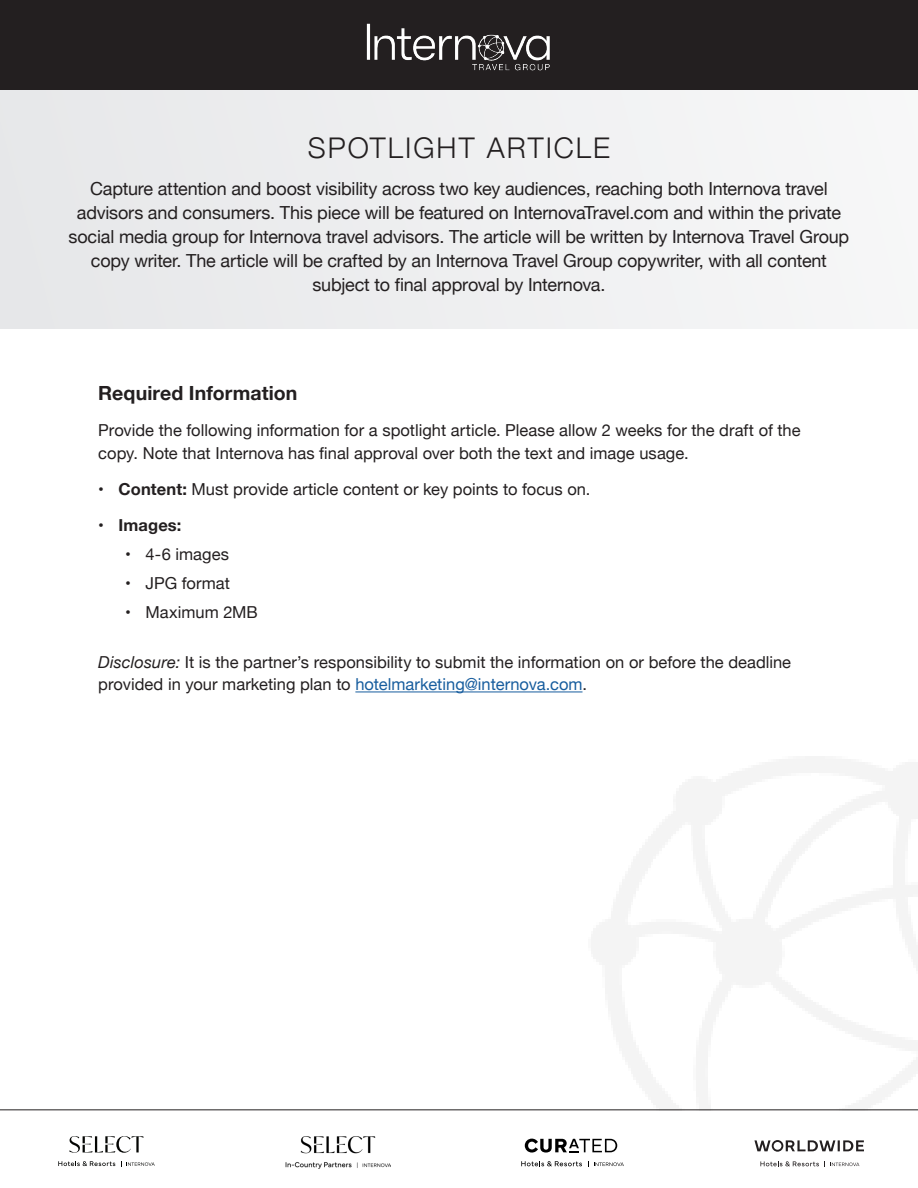
<style>
.page{position:relative;width:918px;height:1188px;background:#fff}
.page>*{position:absolute;margin:0;border:0;box-sizing:border-box;transform-origin:0 0}
.t1{font:300 28.5px "Helvetica Neue";letter-spacing:.07em;color:#231f20}
.t2{font:700 19.5px "Helvetica Neue";letter-spacing:.005em;color:#231f20}
.t3{font:18px/24px "Helvetica Neue";letter-spacing:-.01em;color:#231f20;text-align:center}
.t4{font:16.5px/22.5px "Helvetica Neue";color:#231f20}
.t5{font:700 16.5px "Helvetica Neue";letter-spacing:.01em;color:#231f20}
.s1{font-weight:700}
.s2{font-style:italic}
.s3{color:#175d9e}
</style>
<div class="page">
<div style="left:0;top:90px;width:918px;height:239px;background:#efeff0"></div>
<div style="left:0;top:0;width:918px;height:89px;background:#231f20"></div>
<img style="left:366px;top:23px;width:184px;height:48px">
<hr style="left:355px;top:692px;width:228px;height:1px;background:#175d9e">
<hr style="left:0;top:1110px;width:918px;height:1px;background:#231f20">
<img style="left:583px;top:756px;width:335px;height:354px">
<svg style="left:58px;top:1161px;width:57px;height:5px"></svg>
<svg style="left:121px;top:1161px;width:34px;height:6px"></svg>
<svg style="left:69px;top:1136px;width:75px;height:17px"></svg>
<img style="left:285px;top:1136px;width:106px;height:32px">
<svg style="left:521px;top:1161px;width:61px;height:5px"></svg>
<svg style="left:588px;top:1161px;width:36px;height:6px"></svg>
<svg style="left:525px;top:1139px;width:92px;height:14px"></svg>
<svg style="left:760px;top:1161px;width:59px;height:5px"></svg>
<svg style="left:830px;top:1162px;width:29px;height:5px"></svg>
<svg style="left:754px;top:1140px;width:110px;height:12px"></svg>
<p class="t1" style="left:308px;top:125px;width:304px">SPOTLIGHT ARTICLE</p>
<p class="t3" style="left:69px;top:178px;width:782px">Capture attention and boost visibility across two key audiences, reaching both Internova travel advisors and consumers. This piece will be featured on InternovaTravel.com and within the private social media group for Internova travel advisors. The article will be written by Internova Travel Group copy writer. The article will be crafted by an Internova Travel Group copywriter, with all content subject to final approval by Internova.</p>
<p class="t2" style="left:98px;top:378px;width:201px">Required Information</p>
<p class="t4" style="left:98px;top:420px;width:704px">Provide the following information for a spotlight article. Please allow 2 weeks for the draft of the copy. Note that Internova has final approval over both the text and image usage.</p>
<p class="t4" style="left:98px;top:478px;width:494px"><span class="s1">• Content:</span> Must provide article content or key points to focus on.</p>
<p class="t5" style="left:98px;top:512px;width:85px">• Images:</p>
<p class="t4" style="left:125px;top:544px;width:105px">• 4-6 images</p>
<p class="t4" style="left:125px;top:573px;width:106px">• JPG format</p>
<p class="t4" style="left:125px;top:602px;width:134px">• Maximum 2MB</p>
<p class="t4" style="left:98px;top:652px;width:694px"><span class="s2">Disclosure:</span> It is the partner’s responsibility to submit the information on or before the deadline provided in your marketing plan to <span class="s3">hotelmarketing@internova.com</span>.</p>
</div>
